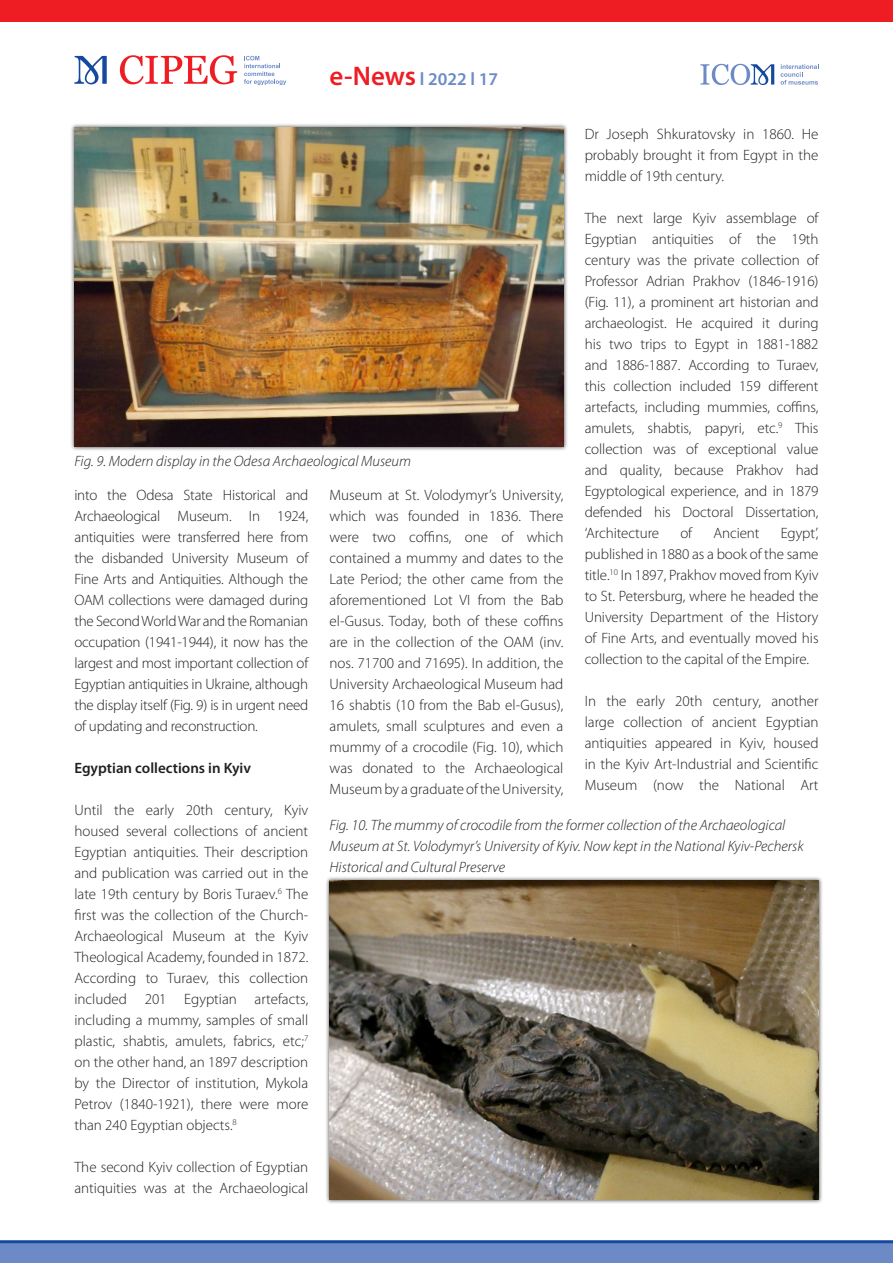
<style>
.page{position:relative;width:893px;height:1263px;background:#fff}
.page>*{position:absolute;margin:0;border:0;box-sizing:border-box;transform-origin:0 0}
.t1{font:600 18px "Myriad Pro";color:#6c8bc6}
.body{font:300 15px/21px "Myriad Pro";color:#231f20;text-align:justify}
.légende{font:italic 300 15px/21px "Myriad Pro";color:#231f20}
.body-2{font:600 15px "Myriad Pro";color:#231f20}
.s1{font-size:27px;color:#ee1d23}
</style>
<div class="page">
<div style="left:0;top:0;width:893px;height:21px;background:#ee1d23"></div>
<div style="left:0;top:1242px;width:893px;height:21px;background:#6c8bc6"></div>
<svg style="left:74px;top:56px;width:33px;height:28px"></svg>
<svg style="left:120px;top:55px;width:117px;height:29px"></svg>
<svg style="left:244px;top:56px;width:42px;height:29px"></svg>
<svg style="left:781px;top:64px;width:38px;height:21px"></svg>
<svg style="left:700px;top:64px;width:74px;height:21px"></svg>
<hr style="left:0;top:1240px;width:893px;height:3px;background:#15489e">
<div style="left:70px;top:123px;width:498px;height:328px;background:#231f20;opacity:.75"></div>
<img style="left:74px;top:128px;width:489px;height:318px">
<div style="left:325px;top:876px;width:498px;height:328px;background:#231f20;opacity:.75"></div>
<img style="left:330px;top:880px;width:489px;height:319px">
<p class="t1" style="left:330px;top:68px;width:170px"><span class="s1">e-News</span> l 2022 l 17</p>
<p class="body" style="left:585px;top:123px;width:235px">Dr Joseph Shkuratovsky in 1860. He probably brought it from Egypt in the middle of 19th century.</p>
<p class="body" style="left:585px;top:207px;width:235px">The next large Kyiv assemblage of Egyptian antiquities of the 19th century was the private collection of Professor Adrian Prakhov (1846-1916) (Fig. 11), a prominent art historian and archaeologist. He acquired it during his two trips to Egypt in 1881-1882 and 1886-1887. According to Turaev, this collection included 159 different artefacts, including mummies, coffins, amulets, shabtis, papyri, etc.<sup>9</sup> This collection was of exceptional value and quality, because Prakhov had Egyptological experience, and in 1879 defended his Doctoral Dissertation, ‘Architecture</p>
<p class="légende" style="left:74px;top:451px;width:338px">Fig. 9. Modern display in the Odesa Archaeological Museum</p>
<p class="body" style="left:74px;top:485px;width:235px">into the Odesa State Historical and Archaeological Museum. In 1924, antiquities were transferred here from the disbanded University Museum of Fine Arts and Antiquities. Although the OAM collections were damaged during the Second World War and the Romanian occupation (1941-1944), it now has the largest and most important collection of Egyptian antiquities in Ukraine, although the display itself (Fig. 9) is in urgent need of updating and reconstruction.</p>
<p class="body-2" style="left:74px;top:759px;width:178px">Egyptian collections in Kyiv</p>
<p class="body" style="left:74px;top:800px;width:235px">Until the early 20th century, Kyiv housed several collections of ancient Egyptian antiquities. Their description and publication was carried out in the late 19th century by Boris Turaev.<sup>6</sup> The first was the collection of the Church-Archaeological Museum at the Kyiv Theological Academy, founded in 1872.<br>According to Turaev, this collection included 201 Egyptian artefacts, including a mummy, samples of small plastic, shabtis, amulets, fabrics, etc;<sup>7 </sup>on the other hand, an 1897 description by the Director of institution, Mykola Petrov (1840-1921), there were more than 240 Egyptian objects.<sup>8</sup></p>
<p class="body" style="left:74px;top:1157px;width:235px">The second Kyiv collection of Egyptian antiquities was at the Archaeological</p>
<p class="body" style="left:330px;top:485px;width:235px">Museum at St. Volodymyr’s University, which was founded in 1836. There were two coffins, one of which contained a mummy and dates to the Late Period; the other came from the aforementioned Lot VI from the Bab el-Gusus. Today, both of these coffins are in the collection of the OAM (inv. nos. 71700 and 71695). In addition, the University Archaeological Museum had 16 shabtis (10 from the Bab el-Gusus), amulets, small sculptures and even a mummy of a crocodile (Fig. 10), which was donated to the Archaeological Museum by a graduate of the University,</p>
<p class="body" style="left:680px;top:522px;width:13px">of</p>
<p class="body" style="left:713px;top:522px;width:48px">Ancient</p>
<p class="body" style="left:585px;top:522px;width:235px;text-indent:196px">Egypt’, published in 1880 as a book of the same title.<sup>10</sup> In 1897, Prakhov moved from Kyiv to St. Petersburg, where he headed the University Department of the History of Fine Arts, and eventually moved his collection to the capital of the Empire.</p>
<p class="body" style="left:585px;top:690px;width:235px">In the early 20th century, another large collection of ancient Egyptian antiquities appeared in Kyiv, housed in the Kyiv Art-Industrial and Scientific Museum (now the National Art</p>
<p class="légende" style="left:330px;top:814px;width:475px">Fig. 10. The mummy of crocodile from the former collection of the Archaeological<br>Museum at St. Volodymyr’s University of Kyiv. Now kept in the National Kyiv-Pechersk<br>Historical and Cultural Preserve</p>
</div>
